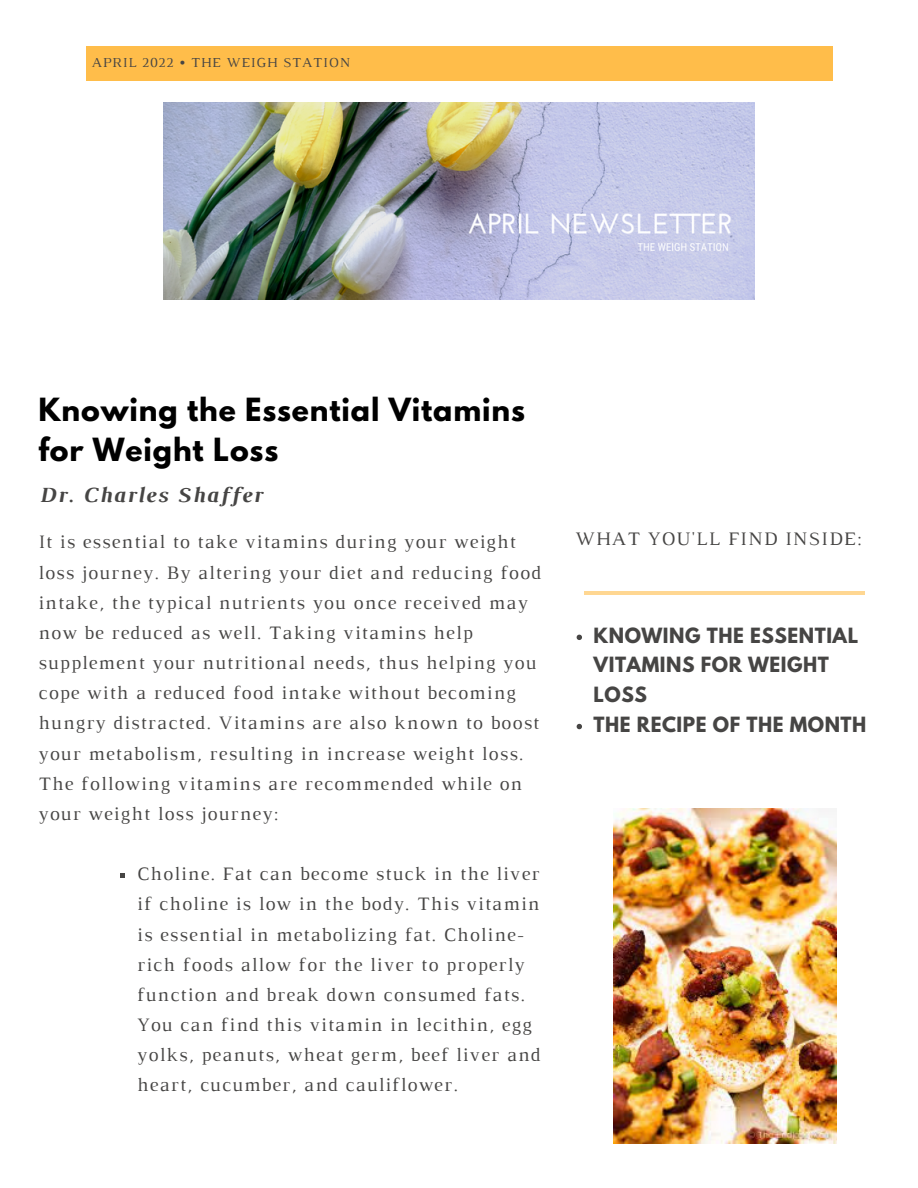
<style>
.page{position:relative;width:918px;height:1188px;background:#fff}
.page>*{position:absolute;margin:0;border:0;box-sizing:border-box;transform-origin:0 0}
.t1{font:700 28.35px/39.2px "League Spartan";letter-spacing:.03em;color:#000}
.t2{font:italic 700 22.05px "Luthier";letter-spacing:.06em;color:#464544}
.t3{font:19.5px "Luthier";letter-spacing:.06em;color:#464544}
.t4{font:19.35px/30.2px "Luthier";letter-spacing:.06em;color:#464544}
.t5{font:700 18.6px/29.7px "League Spartan";letter-spacing:.03em;color:#464544}
.t6{font:13.95px "Luthier";letter-spacing:.06em;color:#464544}
</style>
<div class="page">
<div style="left:86px;top:47px;width:747px;height:33px;background:#ffbd4a"></div>
<svg style="left:577px;top:635px;width:5px;height:5px"></svg>
<svg style="left:577px;top:724px;width:5px;height:5px"></svg>
<hr style="left:585px;top:591px;width:280px;height:3px;background:#ffbd4a">
<img style="left:163px;top:102px;width:592px;height:197px">
<img style="left:613px;top:808px;width:223px;height:335px">
<svg style="left:120px;top:874px;width:4px;height:4px"></svg>
<p class="t6" style="left:92px;top:57px;width:260px">APRIL 2022 • THE WEIGH STATION</p>
<p class="t1" style="left:38px;top:394px;width:488px">Knowing the Essential Vitamins for Weight Loss</p>
<p class="t2" style="left:38px;top:487px;width:225px">Dr. Charles Shaffer</p>
<p class="t4" style="left:38px;top:529px;width:504px">It is essential to take vitamins during your weight loss journey. By altering your diet and reducing food intake, the typical nutrients you once received may now be reduced as well. Taking vitamins help supplement your nutritional needs, thus helping you cope with a reduced food intake without becoming hungry distracted. Vitamins are also known to boost your metabolism, resulting in increase weight loss.<br>The following vitamins are recommended while on your weight loss journey:</p>
<p class="t4" style="left:137px;top:860px;width:405px">Choline. Fat can become stuck in the liver if choline is low in the body. This vitamin is essential in metabolizing fat. Choline&shy;rich foods allow for the liver to properly function and break down consumed fats.<br>You can find this vitamin in lecithin, egg yolks, peanuts, wheat germ, beef liver and heart, cucumber, and cauliflower.</p>
<p class="t3" style="left:575px;top:532px;width:288px">WHAT YOU'LL FIND INSIDE:</p>
<p class="t5" style="left:594px;top:623px;width:266px">KNOWING THE ESSENTIAL<br>VITAMINS FOR WEIGHT<br>LOSS</p>
<p class="t5" style="left:594px;top:712px;width:274px">THE RECIPE OF THE MONTH</p>
</div>
